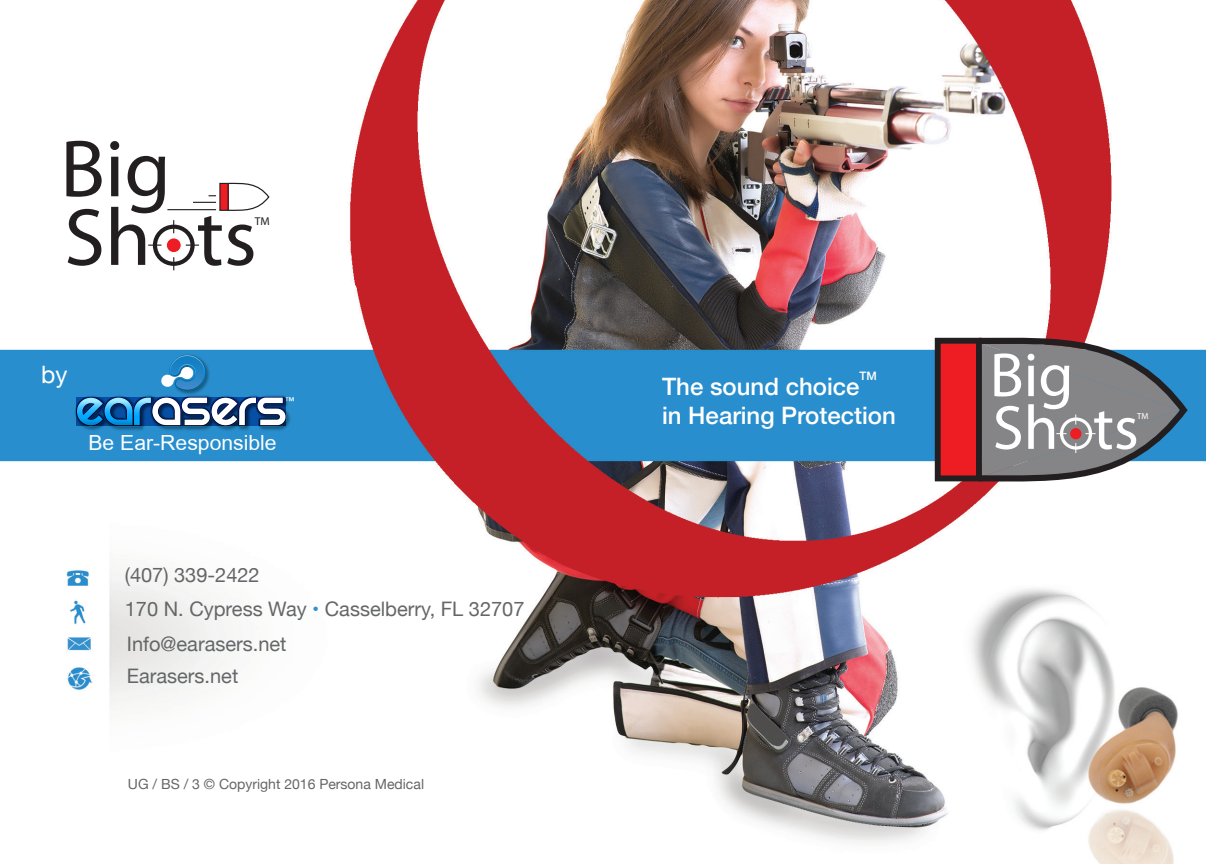
<style>
.page{position:relative;width:1206px;height:864px;background:#fff}
.page>*{position:absolute;margin:0;border:0;box-sizing:border-box;transform-origin:0 0}
.t1{font:81.8px/68.6px "Myriad Pro";color:#231f20}
.t2{font:62.8px/52.8px "Myriad Pro";color:#fff}
.t3{font:500 24px "Helvetica Neue";color:#fff}
.t4{font:24px "Helvetica Neue";color:#fff}
.t5{font:20.8px "Arial";color:#fff}
.t6{font:20px "Helvetica Neue";color:#646667}
.t7{font:14px "Helvetica Neue";color:#646667}
.t8{font:500 11.6px "Helvetica Neue";color:#fff}
.t9{font:11.4px "Myriad Pro";color:#231f20}
.t10{font:9.6px "Bimini Normal";color:#fff}
.t11{font:8.8px "Myriad Pro";color:#fff}
.s1{color:#fff}
.s2{color:#3191cf}
</style>
<div class="page">
<img style="left:0;top:0;width:1206px;height:864px">
<img style="left:167px;top:353px;width:44px;height:2px">
<img style="left:73px;top:394px;width:220px;height:38px">
<svg style="left:75px;top:355px;width:212px;height:72px"></svg>
<div style="left:938px;top:341px;width:41px;height:137px;background:#ee1d23"></div>
<div style="left:935px;top:338px;width:47px;height:143px;border:6px solid #231f20"></div>
<svg style="left:973px;top:335px;width:221px;height:150px"></svg>
<hr style="left:167px;top:209px;width:49px;height:1px;background:#231f20">
<svg style="left:193px;top:202px;width:23px;height:1px"></svg>
<svg style="left:227px;top:182px;width:44px;height:30px"></svg>
<div style="left:220px;top:183px;width:8px;height:27px;background:#ee1d23"></div>
<div style="left:153px;top:225px;width:42px;height:41px;border:4px solid #231f20;border-radius:50%"></div>
<div style="left:166px;top:238px;width:15px;height:15px;background:#ee1d23;border-radius:50%"></div>
<div style="left:166px;top:238px;width:15px;height:15px;border:1px solid #fff;border-radius:50%"></div>
<svg style="left:173px;top:257px;width:1px;height:13px"></svg>
<svg style="left:173px;top:220px;width:1px;height:13px"></svg>
<p class="t1" style="left:60px;top:133px;width:198px">Big<br>Sh<span class="s1">o</span>ts</p>
<p class="t9" style="left:255px;top:215px;width:16px">TM</p>
<p class="t4" style="left:41px;top:357px;width:28px">by</p>
<p class="t10" style="left:285px;top:395px;width:11px">™</p>
<p class="t5" style="left:89px;top:429px;width:190px">Be Ear-Responsible</p>
<p class="t6" style="left:125px;top:561px;width:136px">(407) 339-2422</p>
<p class="t6" style="left:125px;top:595px;width:401px">170 N. Cypress Way <span class="s2">•</span> Casselberry, FL 32707</p>
<p class="t6" style="left:127px;top:630px;width:161px">Info@earasers.net</p>
<p class="t6" style="left:127px;top:662px;width:113px">Earasers.net</p>
<p class="t7" style="left:128px;top:774px;width:298px">UG / BS / 3 © Copyright 2016 Persona Medical</p>
<p class="t8" style="left:860px;top:367px;width:19px">TM</p>
<p class="t3" style="left:662px;top:396px;width:235px">in Hearing Protection</p>
<p class="t3" style="left:662px;top:367px;width:199px">The sound choice</p>
<p class="t2" style="left:990px;top:348px;width:151px">Big<br>Sh ts</p>
<p class="t11" style="left:1137px;top:410px;width:13px">TM</p>
</div>
